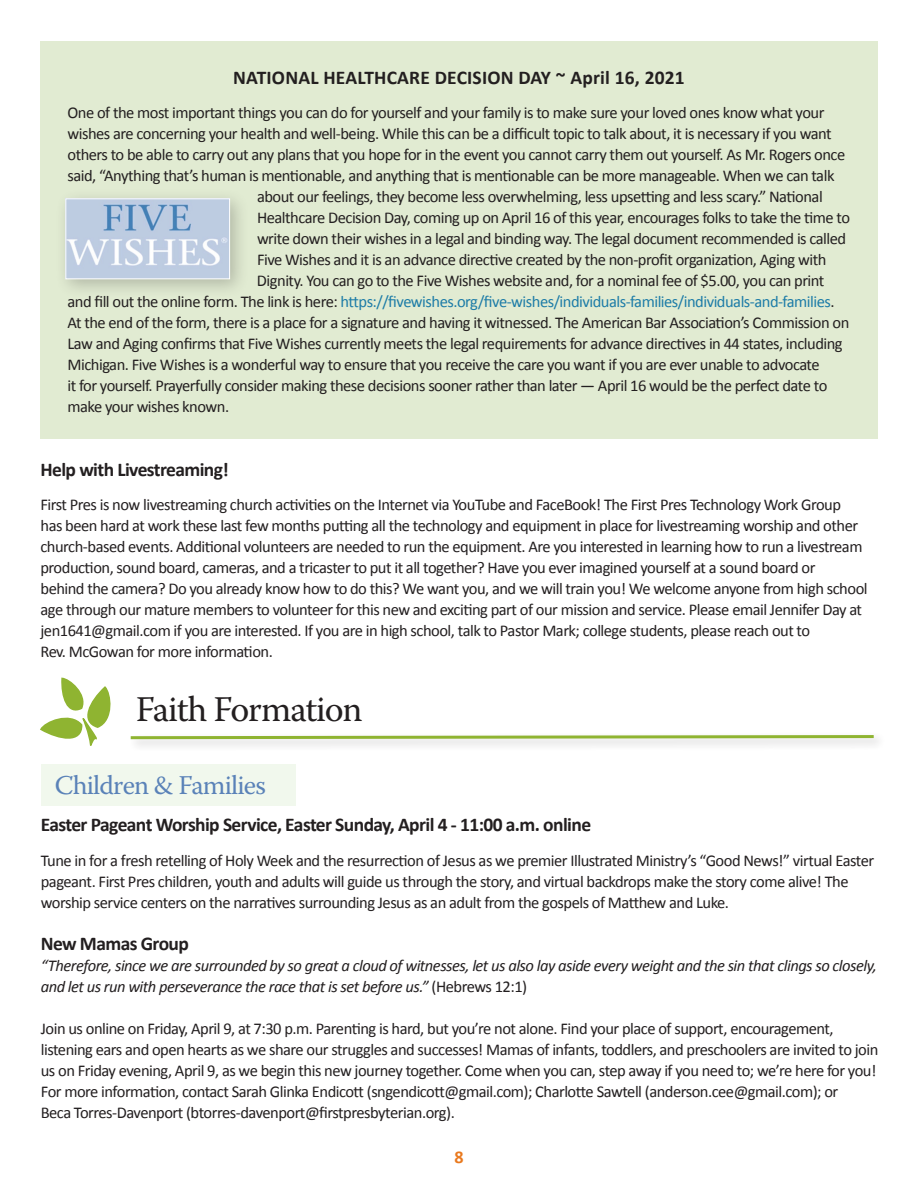
<style>
.page{position:relative;width:918px;height:1188px;background:#fff}
.page>*{position:absolute;margin:0;border:0;box-sizing:border-box;transform-origin:0 0}
.t1{font:36px "Warnock Pro";letter-spacing:-.03em;color:#231f20}
.t2{font:27px "Warnock Pro";letter-spacing:-.03em;color:#5a82b8}
.t3{font:700 19.5px "Calibri";letter-spacing:-.03em;color:#231f20}
.t4{font:700 19.5px "Calibri";letter-spacing:.01em;color:#231f20}
.t5{font:700 18px "Calibri";color:#e9791e}
.t6{font:16.5px/21px "Calibri";letter-spacing:-.03em;color:#231f20}
.t7{font:italic 16.5px/21px "Calibri";letter-spacing:-.03em;color:#231f20}
.t8{font:16.5px "Calibri";letter-spacing:-.03em;color:#1d7ca7}
.s1{color:#231f20}
.s2{font-style:normal}
</style>
<div class="page">
<div style="left:40px;top:41px;width:838px;height:397px;background:#e1ebd2"></div>
<div style="left:41px;top:765px;width:255px;height:41px;background:#f1f8ed"></div>
<div style="left:55px;top:188px;width:195px;height:111px;background:#231f20;opacity:.25"></div>
<img style="left:67px;top:200px;width:161px;height:77px">
<div style="left:65px;top:198px;width:165px;height:81px;border:1px solid #fff"></div>
<div style="left:128px;top:732px;width:758px;height:20px;background:#f6f6f6"></div>
<svg style="left:130px;top:735px;width:744px;height:5px"></svg>
<svg style="left:40px;top:677px;width:71px;height:69px"></svg>
<p class="t4" style="left:233px;top:65px;width:453px">NATIONAL HEALTHCARE DECISION DAY ~ April 16, 2021</p>
<p class="t6" style="left:68px;top:102px;width:759px">One of the most important things you can do for yourself and your family is to make sure your loved ones know what your</p>
<p class="t6" style="left:68px;top:123px;width:766px">wishes are concerning your health and well-being. While this can be a difficult topic to talk about, it is necessary if you want</p>
<p class="t6" style="left:68px;top:144px;width:779px">others to be able to carry out any plans that you hope for in the event you cannot carry them out yourself. As Mr. Rogers once</p>
<p class="t6" style="left:68px;top:165px;width:769px">said, “Anything that’s human is mentionable, and anything that is mentionable can be more manageable. When we can talk</p>
<p class="t6" style="left:257px;top:186px;width:567px">about our feelings, they become less overwhelming, less upsetting and less scary.” National</p>
<p class="t6" style="left:257px;top:207px;width:595px">Healthcare Decision Day, coming up on April 16 of this year, encourages folks to take the time to</p>
<p class="t6" style="left:257px;top:228px;width:591px">write down their wishes in a legal and binding way. The legal document recommended is called</p>
<p class="t6" style="left:257px;top:249px;width:571px">Five Wishes and it is an advance directive created by the non-profit organization, Aging with</p>
<p class="t6" style="left:257px;top:270px;width:569px">Dignity. You can go to the Five Wishes website and, for a nominal fee of $5.00, you can print</p>
<p class="t8" style="left:67px;top:291px;width:769px"><span class="s1">and fill out the online form. The link is here:</span> https://fivewishes.org/five-wishes/individuals-families/individuals-and-families<span class="s1">.</span></p>
<p class="t6" style="left:67px;top:312px;width:783px">At the end of the form, there is a place for a signature and having it witnessed. The American Bar Association’s Commission on</p>
<p class="t6" style="left:68px;top:333px;width:777px">Law and Aging confirms that Five Wishes currently meets the legal requirements for advance directives in 44 states, including</p>
<p class="t6" style="left:68px;top:354px;width:754px">Michigan. Five Wishes is a wonderful way to ensure that you receive the care you want if you are ever unable to advocate</p>
<p class="t6" style="left:68px;top:375px;width:761px">it for yourself. Prayerfully consider making these decisions sooner rather than later — April 16 would be the perfect date to</p>
<p class="t6" style="left:68px;top:396px;width:163px">make your wishes known.</p>
<p class="t3" style="left:40px;top:457px;width:190px">Help with Livestreaming!</p>
<p class="t6" style="left:40px;top:494px;width:829px">First Pres is now livestreaming church activities on the Internet via YouTube and FaceBook! The First Pres Technology Work Group<br>has been hard at work these last few months putting all the technology and equipment in place for livestreaming worship and other church-based events. Additional volunteers are needed to run the equipment. Are you interested in learning how to run a livestream production, sound board, cameras, and a tricaster to put it all together? Have you ever imagined yourself at a sound board or<br>behind the camera? Do you already know how to do this? We want you, and we will train you! We welcome anyone from high school age through our mature members to volunteer for this new and exciting part of our mission and service. Please email Jennifer Day at jen1641@gmail.com if you are interested. If you are in high school, talk to Pastor Mark; college students, please reach out to<br>Rev. McGowan for more information.</p>
<h1 class="t1" style="left:136px;top:687px;width:228px">Faith Formation</h1>
<h2 class="t2" style="left:55px;top:769px;width:213px">Children &amp; Families</h2>
<p class="t3" style="left:41px;top:812px;width:552px">Easter Pageant Worship Service, Easter Sunday, April 4 - 11:00 a.m. online</p>
<p class="t6" style="left:41px;top:850px;width:835px">Tune in for a fresh retelling of Holy Week and the resurrection of Jesus as we premier Illustrated Ministry’s “Good News!” virtual Easter pageant. First Pres children, youth and adults will guide us through the story, and virtual backdrops make the story come alive! The worship service centers on the narratives surrounding Jesus as an adult from the gospels of Matthew and Luke.</p>
<p class="t3" style="left:41px;top:931px;width:150px">New Mamas Group</p>
<p class="t7" style="left:41px;top:954px;width:838px">“Therefore, since we are surrounded by so great a cloud of witnesses, let us also lay aside every weight and the sin that clings so closely, and let us run with perseverance the race that is set before us.” <span class="s2">(Hebrews 12:1)</span></p>
<p class="t6" style="left:41px;top:1018px;width:839px">Join us online on Friday, April 9, at 7:30 p.m. Parenting is hard, but you’re not alone. Find your place of support, encouragement, listening ears and open hearts as we share our struggles and successes! Mamas of infants, toddlers, and preschoolers are invited to join us on Friday evening, April 9, as we begin this new journey together. Come when you can, step away if you need to; we’re here for you!<br>For more information, contact Sarah Glinka Endicott (sngendicott@gmail.com); Charlotte Sawtell (anderson.cee@gmail.com); or<br>Beca Torres-Davenport (btorres-davenport@firstpresbyterian.org).</p>
<p class="t5" style="left:454px;top:1145px;width:11px">8</p>
</div>
